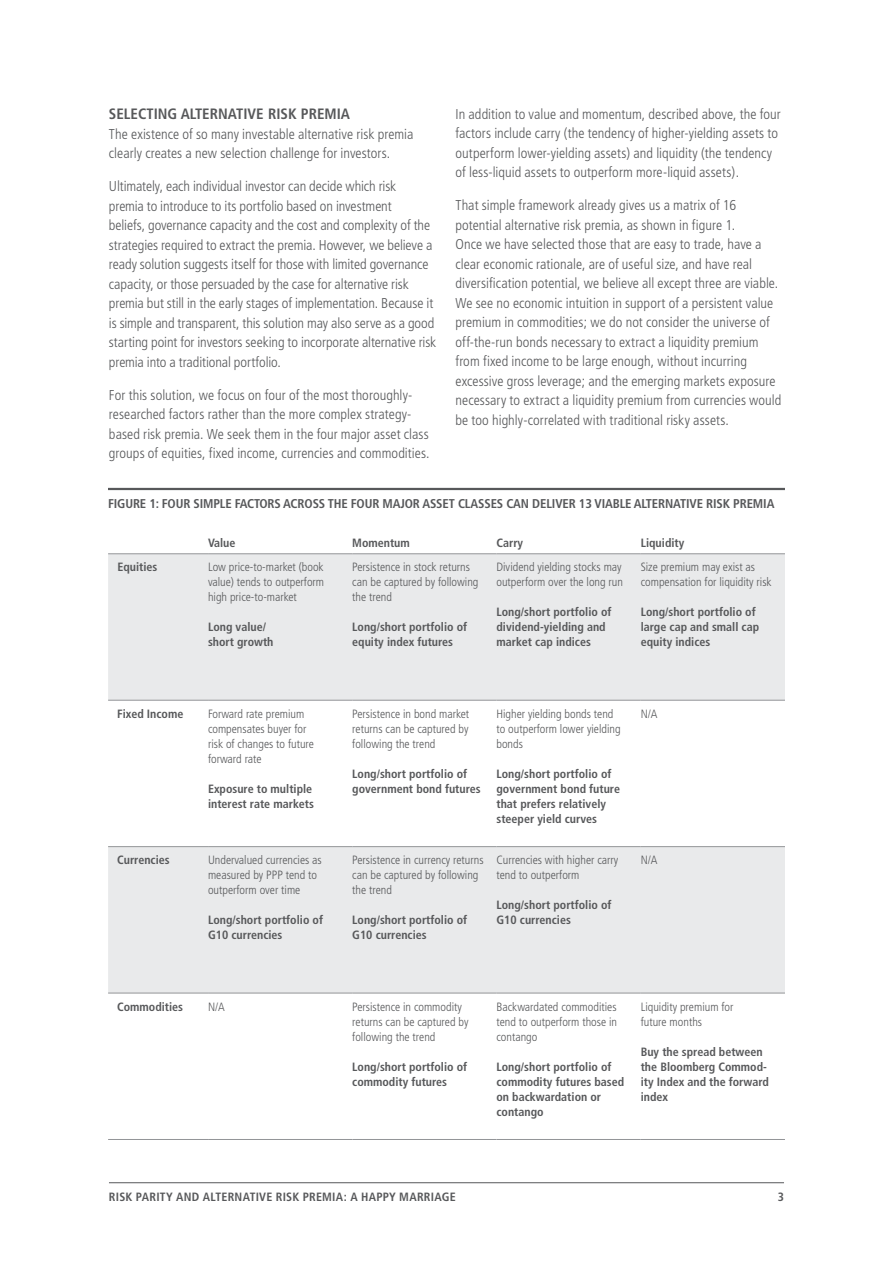
<style>
.page{position:relative;width:893px;height:1263px;background:#fff}
.page>*{position:absolute;margin:0;border:0;box-sizing:border-box;transform-origin:0 0}
.Paragraph_Head{font:700 condensed 15px "Frutiger";color:#57585a}
.Body_Copy{font:300 condensed 14.25px/19.5px "Frutiger";color:#57585a}
.Chart_Headline{font:700 condensed 12.75px "Frutiger";letter-spacing:-.01em;color:#57585a}
.Table_Head{font:700 condensed 12px/15px "Frutiger";color:#57585a}
.Table_Body{font:300 condensed 12px/15px "Frutiger";color:#57585a}
.Table_Head-2{font:300 condensed 12px/15px "Frutiger";color:#57585a}
.Table_Body-2{font:700 condensed 12px/15px "Frutiger";color:#57585a}
.Table_Head-3{font:700 condensed 12px "Frutiger";letter-spacing:.02em;color:#57585a}
</style>
<div class="page">
<hr style="left:109px;top:1182px;width:675px;height:1px;background:#57585a">
<svg style="left:108px;top:554px;width:677px;height:439px;fill:#e9eaeb"></svg>
<hr style="left:108px;top:700px;width:100px;height:1px;background:#939598">
<hr style="left:208px;top:700px;width:144px;height:1px;background:#939598">
<hr style="left:352px;top:700px;width:144px;height:1px;background:#939598">
<hr style="left:496px;top:700px;width:145px;height:1px;background:#939598">
<hr style="left:641px;top:700px;width:144px;height:1px;background:#939598">
<hr style="left:108px;top:846px;width:100px;height:1px;background:#939598">
<hr style="left:208px;top:846px;width:144px;height:1px;background:#939598">
<hr style="left:352px;top:846px;width:144px;height:1px;background:#939598">
<hr style="left:496px;top:846px;width:145px;height:1px;background:#939598">
<hr style="left:641px;top:846px;width:144px;height:1px;background:#939598">
<hr style="left:108px;top:993px;width:100px;height:1px;background:#939598">
<hr style="left:208px;top:993px;width:144px;height:1px;background:#939598">
<hr style="left:352px;top:993px;width:144px;height:1px;background:#939598">
<hr style="left:496px;top:993px;width:145px;height:1px;background:#939598">
<hr style="left:641px;top:993px;width:144px;height:1px;background:#939598">
<hr style="left:108px;top:1139px;width:100px;height:1px;background:#939598">
<hr style="left:208px;top:1139px;width:144px;height:1px;background:#939598">
<hr style="left:352px;top:1139px;width:144px;height:1px;background:#939598">
<hr style="left:496px;top:1139px;width:145px;height:1px;background:#939598">
<hr style="left:641px;top:1139px;width:144px;height:1px;background:#939598">
<hr style="left:108px;top:553px;width:100px;height:1px;background:#939598">
<hr style="left:208px;top:553px;width:144px;height:1px;background:#939598">
<hr style="left:352px;top:553px;width:144px;height:1px;background:#939598">
<hr style="left:496px;top:553px;width:145px;height:1px;background:#939598">
<hr style="left:641px;top:553px;width:144px;height:1px;background:#939598">
<hr style="left:108px;top:488px;width:677px;height:2px;background:#57585a">
<p class="Paragraph_Head" style="left:109px;top:105px;width:243px">SELECTING ALTERNATIVE RISK PREMIA</p>
<p class="Body_Copy" style="left:109px;top:124px;width:306px">The existence of so many investable alternative risk premia clearly creates a new selection challenge for investors.</p>
<p class="Body_Copy" style="left:109px;top:177px;width:329px">Ultimately, each individual investor can decide which risk<br>premia to introduce to its portfolio based on investment<br>beliefs, governance capacity and the cost and complexity of the strategies required to extract the premia. However, we believe a ready solution suggests itself for those with limited governance capacity, or those persuaded by the case for alternative risk premia but still in the early stages of implementation. Because it is simple and transparent, this solution may also serve as a good starting point for investors seeking to incorporate alternative risk premia into a traditional portfolio.</p>
<p class="Body_Copy" style="left:109px;top:385px;width:322px">For this solution, we focus on four of the most thoroughly&shy;researched factors rather than the more complex strategy&shy;based risk premia. We seek them in the four major asset class groups of equities, fixed income, currencies and commodities.</p>
<p class="Body_Copy" style="left:455px;top:104px;width:327px">In addition to value and momentum, described above, the four factors include carry (the tendency of higher-yielding assets to outperform lower-yielding assets) and liquidity (the tendency of less-liquid assets to outperform more-liquid assets).</p>
<p class="Body_Copy" style="left:455px;top:196px;width:327px">That simple framework already gives us a matrix of 16 potential alternative risk premia, as shown in figure 1.<br>Once we have selected those that are easy to trade, have a clear economic rationale, are of useful size, and have real diversification potential, we believe all except three are viable.<br>We see no economic intuition in support of a persistent value premium in commodities; we do not consider the universe of off-the-run bonds necessary to extract a liquidity premium from fixed income to be large enough, without incurring excessive gross leverage; and the emerging markets exposure necessary to extract a liquidity premium from currencies would be too highly-correlated with traditional risky assets.</p>
<p class="Chart_Headline" style="left:108px;top:496px;width:668px">FIGURE 1: FOUR SIMPLE FACTORS ACROSS THE FOUR MAJOR ASSET CLASSES CAN DELIVER 13 VIABLE ALTERNATIVE RISK PREMIA</p>
<p class="Table_Head" style="left:208px;top:535px;width:29px">Value</p>
<p class="Table_Head" style="left:352px;top:535px;width:59px">Momentum</p>
<p class="Table_Head" style="left:496px;top:535px;width:28px">Carry</p>
<p class="Table_Head" style="left:641px;top:535px;width:45px">Liquidity</p>
<p class="Table_Head" style="left:117px;top:560px;width:42px">Equities</p>
<p class="Table_Head-2" style="left:208px;top:560px;width:118px;text-align:justify">Low price-to-market (book value) tends to outperform high price-to-market</p>
<p class="Table_Head" style="left:208px;top:620px;width:67px">Long value/ short growth</p>
<p class="Table_Body-2" style="left:117px;top:706px;width:68px">Fixed Income</p>
<p class="Table_Body" style="left:208px;top:706px;width:107px">Forward rate premium compensates buyer for risk of changes to future forward rate</p>
<p class="Table_Body-2" style="left:208px;top:781px;width:107px">Exposure to multiple interest rate markets</p>
<p class="Table_Body-2" style="left:117px;top:852px;width:54px">Currencies</p>
<p class="Table_Body" style="left:208px;top:853px;width:115px">Undervalued currencies as measured by PPP tend to outperform over time</p>
<p class="Table_Body-2" style="left:208px;top:912px;width:116px">Long/short portfolio of<br>G10 currencies</p>
<p class="Table_Head-2" style="left:352px;top:560px;width:128px">Persistence in stock returns can be captured by following the trend</p>
<p class="Table_Head" style="left:352px;top:620px;width:116px">Long/short portfolio of equity index futures</p>
<p class="Table_Head-2" style="left:496px;top:560px;width:128px">Dividend yielding stocks may outperform over the long run</p>
<p class="Table_Head" style="left:496px;top:605px;width:116px">Long/short portfolio of dividend-yielding and market cap indices</p>
<p class="Table_Head-2" style="left:641px;top:560px;width:132px">Size premium may exist as compensation for liquidity risk</p>
<p class="Table_Head" style="left:641px;top:605px;width:120px">Long/short portfolio of large cap and small cap equity indices</p>
<p class="Table_Body" style="left:352px;top:706px;width:118px;text-align:justify">Persistence in bond market returns can be captured by following the trend</p>
<p class="Table_Head" style="left:352px;top:766px;width:130px">Long/short portfolio of government bond futures</p>
<p class="Table_Body" style="left:352px;top:853px;width:133px">Persistence in currency returns can be captured by following the trend</p>
<p class="Table_Head" style="left:352px;top:912px;width:116px">Long/short portfolio of<br>G10 currencies</p>
<p class="Table_Body" style="left:496px;top:706px;width:126px">Higher yielding bonds tend to outperform lower yielding bonds</p>
<p class="Table_Head" style="left:496px;top:766px;width:125px">Long/short portfolio of government bond future that prefers relatively steeper yield curves</p>
<p class="Table_Body" style="left:496px;top:853px;width:123px">Currencies with higher carry tend to outperform</p>
<p class="Table_Head" style="left:496px;top:897px;width:116px">Long/short portfolio of<br>G10 currencies</p>
<p class="Table_Body" style="left:641px;top:706px;width:18px">N/A</p>
<p class="Table_Body" style="left:641px;top:853px;width:18px">N/A</p>
<p class="Table_Body-2" style="left:117px;top:999px;width:68px">Commodities</p>
<p class="Table_Body" style="left:208px;top:999px;width:18px">N/A</p>
<p class="Table_Body" style="left:352px;top:999px;width:118px">Persistence in commodity returns can be captured by following the trend</p>
<p class="Table_Head" style="left:352px;top:1059px;width:116px">Long/short portfolio of commodity futures</p>
<p class="Table_Body" style="left:496px;top:999px;width:122px;text-align:justify">Backwardated commodities tend to outperform those in contango</p>
<p class="Table_Head" style="left:496px;top:1059px;width:129px">Long/short portfolio of commodity futures based on backwardation or contango</p>
<p class="Table_Body" style="left:641px;top:999px;width:94px">Liquidity premium for future months</p>
<p class="Table_Head" style="left:641px;top:1044px;width:130px">Buy the spread between the Bloomberg Commod&shy;ity Index and the forward index</p>
<p class="Table_Head-3" style="left:109px;top:1190px;width:348px">RISK PARITY AND ALTERNATIVE RISK PREMIA: A HAPPY MARRIAGE</p>
<p class="Table_Head" style="left:778px;top:1189px;width:8px">3</p>
</div>
